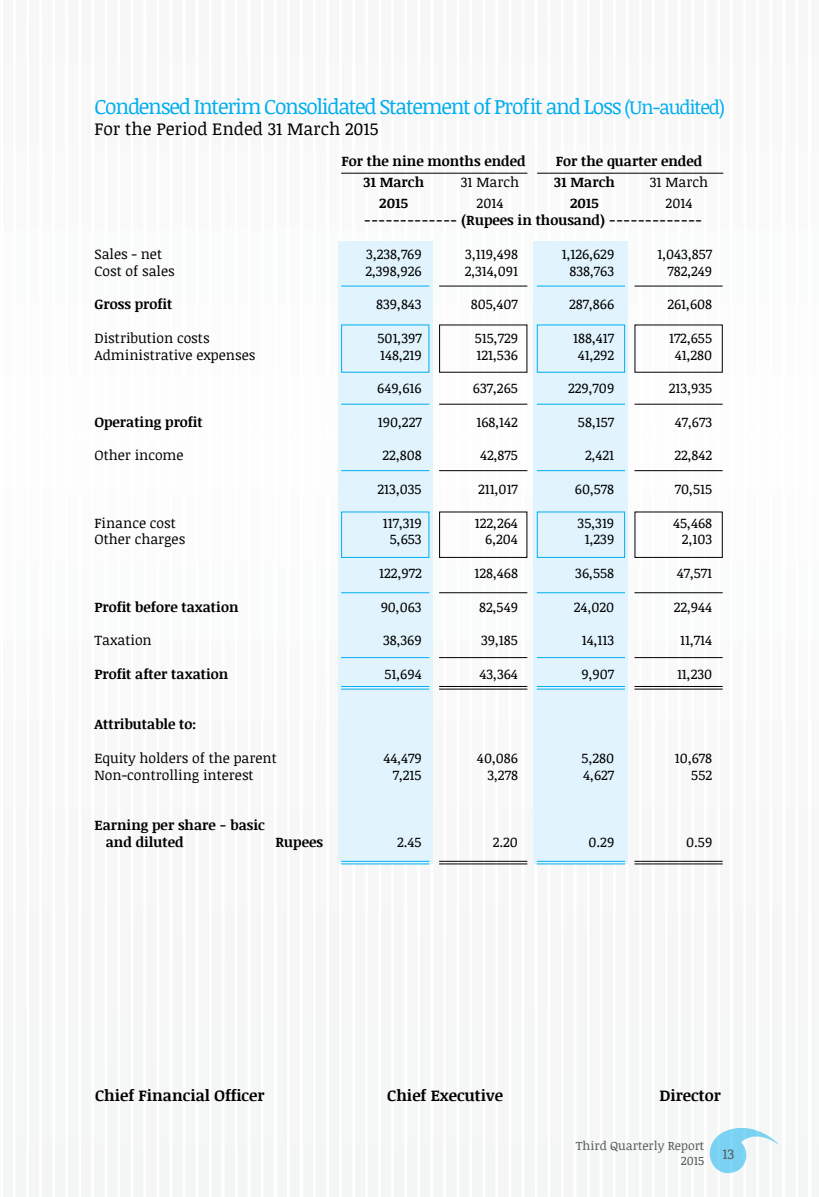
<style>
.page{position:relative;width:819px;height:1197px;background:#fff}
.page>*{position:absolute;margin:0;border:0;box-sizing:border-box;transform-origin:0 0}
.t1{font:21px "Noticia Text";letter-spacing:-.06em;color:#00aeef}
.t2{font:17.5px "Noticia Text";color:#000}
.t3{font:700 15.75px "Noticia Text";color:#000}
.t4{font:14.17px "Noticia Text";color:#58595b}
.t5{font:14px "Noticia Text";color:#000}
.t6{font:700 14px/16.8px "Noticia Text";color:#000}
.t7{font:12.25px/14.7px "Noticia Text";color:#58595b;text-align:right}
.s1{font-size:19.25px}
</style>
<div class="page">
<svg style="left:709px;top:1127px;width:71px;height:48px"></svg>
<div style="left:338px;top:242px;width:94px;height:622px;background:#e1f4fd"></div>
<div style="left:534px;top:242px;width:94px;height:622px;background:#e1f4fd"></div>
<hr style="left:341px;top:173px;width:186px;height:1px;background:#000">
<hr style="left:537px;top:173px;width:186px;height:1px;background:#000">
<hr style="left:341px;top:286px;width:88px;height:1px;background:#00aeef">
<hr style="left:439px;top:286px;width:88px;height:1px;background:#000">
<hr style="left:537px;top:286px;width:88px;height:1px;background:#00aeef">
<hr style="left:634px;top:286px;width:89px;height:1px;background:#000">
<hr style="left:341px;top:404px;width:88px;height:1px;background:#00aeef">
<hr style="left:439px;top:404px;width:88px;height:1px;background:#000">
<hr style="left:537px;top:404px;width:88px;height:1px;background:#00aeef">
<hr style="left:634px;top:404px;width:89px;height:1px;background:#000">
<hr style="left:341px;top:470px;width:88px;height:1px;background:#00aeef">
<hr style="left:439px;top:470px;width:88px;height:1px;background:#000">
<hr style="left:537px;top:470px;width:88px;height:1px;background:#00aeef">
<hr style="left:634px;top:470px;width:89px;height:1px;background:#000">
<hr style="left:341px;top:657px;width:88px;height:1px;background:#00aeef">
<hr style="left:439px;top:657px;width:88px;height:1px;background:#000">
<hr style="left:537px;top:657px;width:88px;height:1px;background:#00aeef">
<hr style="left:634px;top:657px;width:89px;height:1px;background:#000">
<hr style="left:341px;top:592px;width:88px;height:1px;background:#00aeef">
<hr style="left:439px;top:592px;width:88px;height:1px;background:#000">
<hr style="left:537px;top:592px;width:88px;height:1px;background:#00aeef">
<hr style="left:634px;top:592px;width:89px;height:1px;background:#000">
<hr style="left:341px;top:686px;width:88px;height:1px;background:#00aeef">
<hr style="left:439px;top:686px;width:88px;height:1px;background:#000">
<hr style="left:537px;top:686px;width:88px;height:1px;background:#00aeef">
<hr style="left:634px;top:686px;width:89px;height:1px;background:#000">
<hr style="left:341px;top:689px;width:88px;height:1px;background:#00aeef">
<hr style="left:439px;top:689px;width:88px;height:1px;background:#000">
<hr style="left:537px;top:689px;width:88px;height:1px;background:#00aeef">
<hr style="left:634px;top:689px;width:89px;height:1px;background:#000">
<hr style="left:341px;top:861px;width:88px;height:1px;background:#00aeef">
<hr style="left:439px;top:861px;width:88px;height:1px;background:#000">
<hr style="left:537px;top:861px;width:88px;height:1px;background:#00aeef">
<hr style="left:634px;top:861px;width:89px;height:1px;background:#000">
<hr style="left:341px;top:864px;width:88px;height:1px;background:#00aeef">
<hr style="left:439px;top:864px;width:88px;height:1px;background:#000">
<hr style="left:537px;top:864px;width:88px;height:1px;background:#00aeef">
<hr style="left:634px;top:864px;width:89px;height:1px;background:#000">
<div style="left:537px;top:325px;width:88px;height:48px;border:1px solid #00aeef"></div>
<div style="left:439px;top:512px;width:88px;height:46px;border:1px solid #000"></div>
<div style="left:537px;top:512px;width:88px;height:46px;border:1px solid #00aeef"></div>
<div style="left:635px;top:512px;width:88px;height:46px;border:1px solid #000"></div>
<div style="left:341px;top:512px;width:88px;height:46px;border:1px solid #00aeef"></div>
<h1 class="t1" style="left:95px;top:92px;width:632px">Condensed Interim Consolidated Statement of Profit and Loss <span class="s1">(Un-audited)</span></h1>
<p class="t2" style="left:95px;top:117px;width:286px">For the Period Ended 31 March 2015</p>
<p class="t6" style="left:341px;top:153px;width:186px">For the nine months ended</p>
<p class="t6" style="left:556px;top:153px;width:148px">For the quarter ended</p>
<p class="t6" style="left:363px;top:174px;width:62px">31 March</p>
<p class="t5" style="left:461px;top:173px;width:60px">31 March</p>
<p class="t6" style="left:554px;top:174px;width:62px">31 March</p>
<p class="t5" style="left:650px;top:173px;width:60px">31 March</p>
<p class="t6" style="left:379px;top:195px;width:30px">2015</p>
<p class="t5" style="left:477px;top:194px;width:28px">2014</p>
<p class="t6" style="left:570px;top:195px;width:30px">2015</p>
<p class="t5" style="left:666px;top:194px;width:28px">2014</p>
<p class="t6" style="left:364px;top:211px;width:340px">------------- (Rupees in thousand) -------------</p>
<p class="t5" style="left:95px;top:244px;width:69px">Sales - net</p>
<p class="t5" style="left:366px;top:244px;width:57px">3,238,769</p>
<p class="t5" style="left:465px;top:244px;width:54px">3,119,498</p>
<p class="t5" style="left:562px;top:244px;width:54px">1,126,629</p>
<p class="t5" style="left:658px;top:244px;width:56px">1,043,857</p>
<p class="t5" style="left:95px;top:261px;width:82px">Cost of sales</p>
<p class="t5" style="left:365px;top:261px;width:58px">2,398,926</p>
<p class="t5" style="left:465px;top:261px;width:55px">2,314,091</p>
<p class="t5" style="left:570px;top:261px;width:46px">838,763</p>
<p class="t5" style="left:668px;top:261px;width:46px">782,249</p>
<p class="t6" style="left:94px;top:295px;width:79px">Gross profit</p>
<p class="t5" style="left:376px;top:294px;width:47px">839,843</p>
<p class="t5" style="left:471px;top:294px;width:49px">805,407</p>
<p class="t5" style="left:569px;top:294px;width:47px">287,866</p>
<p class="t5" style="left:667px;top:294px;width:46px">261,608</p>
<p class="t5" style="left:95px;top:328px;width:117px">Distribution costs</p>
<p class="t5" style="left:378px;top:328px;width:46px">501,397</p>
<p class="t5" style="left:475px;top:328px;width:45px">515,729</p>
<p class="t5" style="left:573px;top:328px;width:42px">188,417</p>
<p class="t5" style="left:669px;top:328px;width:45px">172,655</p>
<p class="t5" style="left:95px;top:345px;width:162px">Administrative expenses</p>
<p class="t5" style="left:380px;top:345px;width:43px">148,219</p>
<p class="t5" style="left:477px;top:345px;width:43px">121,536</p>
<p class="t5" style="left:578px;top:345px;width:38px">41,292</p>
<p class="t5" style="left:675px;top:345px;width:39px">41,280</p>
<p class="t5" style="left:377px;top:378px;width:46px">649,616</p>
<p class="t5" style="left:473px;top:378px;width:47px">637,265</p>
<p class="t5" style="left:568px;top:378px;width:48px">229,709</p>
<p class="t5" style="left:669px;top:378px;width:45px">213,935</p>
<p class="t6" style="left:95px;top:413px;width:110px">Operating profit</p>
<p class="t5" style="left:378px;top:412px;width:45px">190,227</p>
<p class="t5" style="left:476px;top:412px;width:43px">168,142</p>
<p class="t5" style="left:578px;top:412px;width:38px">58,157</p>
<p class="t5" style="left:675px;top:412px;width:39px">47,673</p>
<p class="t5" style="left:94px;top:446px;width:91px">Other income</p>
<p class="t5" style="left:383px;top:446px;width:41px">22,808</p>
<p class="t5" style="left:480px;top:446px;width:39px">42,875</p>
<p class="t5" style="left:585px;top:446px;width:31px">2,421</p>
<p class="t5" style="left:674px;top:446px;width:39px">22,842</p>
<p class="t5" style="left:378px;top:479px;width:46px">213,035</p>
<p class="t5" style="left:478px;top:479px;width:41px">211,017</p>
<p class="t5" style="left:575px;top:479px;width:41px">60,578</p>
<p class="t5" style="left:675px;top:479px;width:39px">70,515</p>
<p class="t5" style="left:95px;top:513px;width:83px">Finance cost</p>
<p class="t5" style="left:383px;top:513px;width:41px">117,319</p>
<p class="t5" style="left:475px;top:513px;width:45px">122,264</p>
<p class="t5" style="left:578px;top:513px;width:38px">35,319</p>
<p class="t5" style="left:673px;top:513px;width:41px">45,468</p>
<p class="t5" style="left:95px;top:530px;width:92px">Other charges</p>
<p class="t5" style="left:390px;top:530px;width:33px">5,653</p>
<p class="t5" style="left:485px;top:530px;width:34px">6,204</p>
<p class="t5" style="left:585px;top:530px;width:31px">1,239</p>
<p class="t5" style="left:682px;top:530px;width:32px">2,103</p>
<p class="t5" style="left:379px;top:563px;width:44px">122,972</p>
<p class="t5" style="left:474px;top:563px;width:45px">128,468</p>
<p class="t5" style="left:575px;top:563px;width:40px">36,558</p>
<p class="t5" style="left:677px;top:563px;width:37px">47,571</p>
<p class="t6" style="left:94px;top:598px;width:146px">Profit before taxation</p>
<p class="t5" style="left:381px;top:597px;width:43px">90,063</p>
<p class="t5" style="left:479px;top:597px;width:40px">82,549</p>
<p class="t5" style="left:574px;top:597px;width:42px">24,020</p>
<p class="t5" style="left:674px;top:597px;width:40px">22,944</p>
<p class="t5" style="left:94px;top:630px;width:59px">Taxation</p>
<p class="t5" style="left:383px;top:630px;width:40px">38,369</p>
<p class="t5" style="left:481px;top:630px;width:38px">39,185</p>
<p class="t5" style="left:582px;top:630px;width:34px">14,113</p>
<p class="t5" style="left:680px;top:630px;width:34px">11,714</p>
<p class="t6" style="left:94px;top:665px;width:135px">Profit after taxation</p>
<p class="t5" style="left:384px;top:664px;width:39px">51,694</p>
<p class="t5" style="left:479px;top:664px;width:40px">43,364</p>
<p class="t5" style="left:582px;top:664px;width:34px">9,907</p>
<p class="t5" style="left:677px;top:664px;width:37px">11,230</p>
<p class="t6" style="left:94px;top:715px;width:103px">Attributable to:</p>
<p class="t5" style="left:94px;top:748px;width:184px">Equity holders of the parent</p>
<p class="t5" style="left:383px;top:748px;width:40px">44,479</p>
<p class="t5" style="left:477px;top:748px;width:42px">40,086</p>
<p class="t5" style="left:582px;top:748px;width:34px">5,280</p>
<p class="t5" style="left:675px;top:748px;width:39px">10,678</p>
<p class="t5" style="left:94px;top:765px;width:161px">Non-controlling interest</p>
<p class="t5" style="left:393px;top:765px;width:30px">7,215</p>
<p class="t5" style="left:487px;top:765px;width:32px">3,278</p>
<p class="t5" style="left:583px;top:765px;width:32px">4,627</p>
<p class="t5" style="left:691px;top:765px;width:22px">552</p>
<p class="t6" style="left:106px;top:816px;width:161px;text-indent:-11px">Earning per share - basic and diluted</p>
<p class="t6" style="left:275px;top:833px;width:49px">Rupees</p>
<p class="t5" style="left:397px;top:832px;width:26px">2.45</p>
<p class="t5" style="left:493px;top:832px;width:27px">2.20</p>
<p class="t5" style="left:589px;top:832px;width:27px">0.29</p>
<p class="t5" style="left:686px;top:832px;width:28px">0.59</p>
<p class="t3" style="left:95px;top:1084px;width:171px">Chief Financial Officer</p>
<p class="t3" style="left:387px;top:1084px;width:117px">Chief Executive</p>
<p class="t3" style="left:659px;top:1084px;width:63px">Director</p>
<p class="t7" style="left:576px;top:1138px;width:130px">Third Quarterly Report<br>2015</p>
<p class="t4" style="left:723px;top:1144px;width:13px">13</p>
</div>
